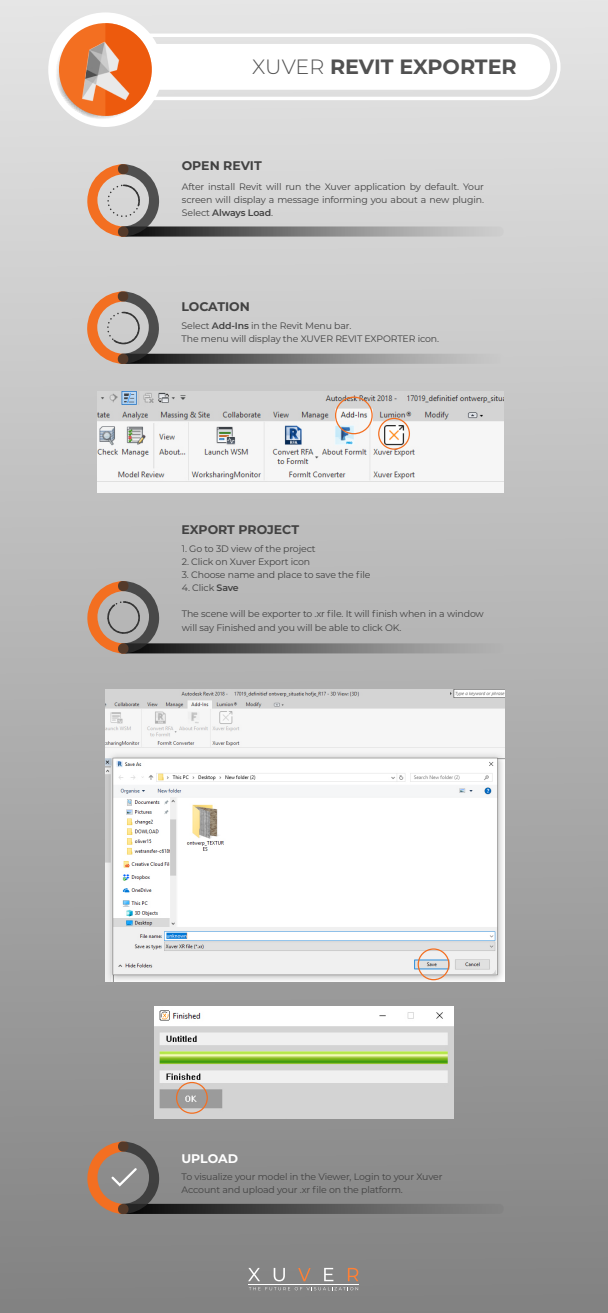
<style>
.page{position:relative;width:608px;height:1313px;background:#fff}
.page>*{position:absolute;margin:0;border:0;box-sizing:border-box;transform-origin:0 0}
.t1{font:700 20.62px "Montserrat";color:#515151}
.t2{font:700 12.5px "Montserrat";color:#424242}
.t3{font:700 12.5px "Montserrat";letter-spacing:-.01em;color:#fff}
.t4{font:9.38px/13.1px "Montserrat";letter-spacing:-.015em;color:#424242}
.s1{font-weight:300}
.s2{font-weight:600}
</style>
<div class="page">
<div style="left:0;top:0;width:608px;height:1312px;background:linear-gradient(to bottom,#e6e6e6,#828282)"></div>
<div style="left:48px;top:12px;width:115px;height:115px;background:#fff;border-radius:50%"></div>
<svg style="left:56px;top:23px;width:504px;height:96px"></svg>
<img style="left:81px;top:41px;width:49px;height:60px">
<img style="left:154px;top:1006px;width:300px;height:112px">
<img style="left:106px;top:689px;width:399px;height:292px">
<svg style="left:87px;top:291px;width:418px;height:73px;background:#bfbbb8"></svg>
<svg style="left:87px;top:164px;width:418px;height:73px;background:#c7c3c1"></svg>
<svg style="left:87px;top:581px;width:418px;height:72px;background:#aba7a5"></svg>
<svg style="left:87px;top:1141px;width:418px;height:73px;background:#85817f"></svg>
<img style="left:98px;top:391px;width:405px;height:101px">
<svg style="left:248px;top:1267px;width:110px;height:23px;background:#989390"></svg>
<hr style="left:248px;top:1283px;width:111px;height:1px;background:#fff">
<div style="left:335px;top:396px;width:38px;height:38px;border:1px solid #f36f21;border-radius:50%"></div>
<div style="left:378px;top:418px;width:32px;height:32px;border:1px solid #f36f21;border-radius:50%"></div>
<div style="left:176px;top:1081px;width:32px;height:32px;border:1px solid #f36f21;border-radius:50%"></div>
<div style="left:417px;top:948px;width:32px;height:32px;border:1px solid #f36f21;border-radius:50%"></div>
<h1 class="t1" style="left:252px;top:52px;width:266px"><span class="s1">XUVER</span> REVIT EXPORTER</h1>
<h2 class="t2" style="left:182px;top:157px;width:82px">OPEN REVIT</h2>
<p class="t4" style="left:182px;top:180px;width:303px;text-align:justify">After install Revit will run the Xuver application by default. Your screen will display a message informing you about a new plugin.<br>Select <span class="s2">Always Load</span>.</p>
<h2 class="t2" style="left:181px;top:298px;width:70px">LOCATION</h2>
<p class="t4" style="left:182px;top:319px;width:259px">Select <span class="s2">Add-Ins</span> in the Revit Menu bar.<br>The menu will display the XUVER REVIT EXPORTER icon.</p>
<h2 class="t2" style="left:182px;top:520px;width:119px">EXPORT PROJECT</h2>
<p class="t4" style="left:182px;top:541px;width:135px">1. Go to 3D view of the project</p>
<p class="t4" style="left:182px;top:554px;width:130px">2. Click on Xuver Export icon</p>
<p class="t4" style="left:182px;top:568px;width:190px">3. Choose name and place to save the file</p>
<p class="t4" style="left:182px;top:581px;width:58px">4. Click <span class="s2">Save</span></p>
<p class="t4" style="left:182px;top:607px;width:303px">The scene will be exporter to .xr file. It will finish when in a window will say Finished and you will be able to click OK.</p>
<h2 class="t3" style="left:181px;top:1149px;width:58px">UPLOAD</h2>
<p class="t4" style="left:182px;top:1169px;width:262px">To visualize your model in the Viewer, Login to your Xuver<br>Account and upload your .xr file on the platform.</p>
</div>
